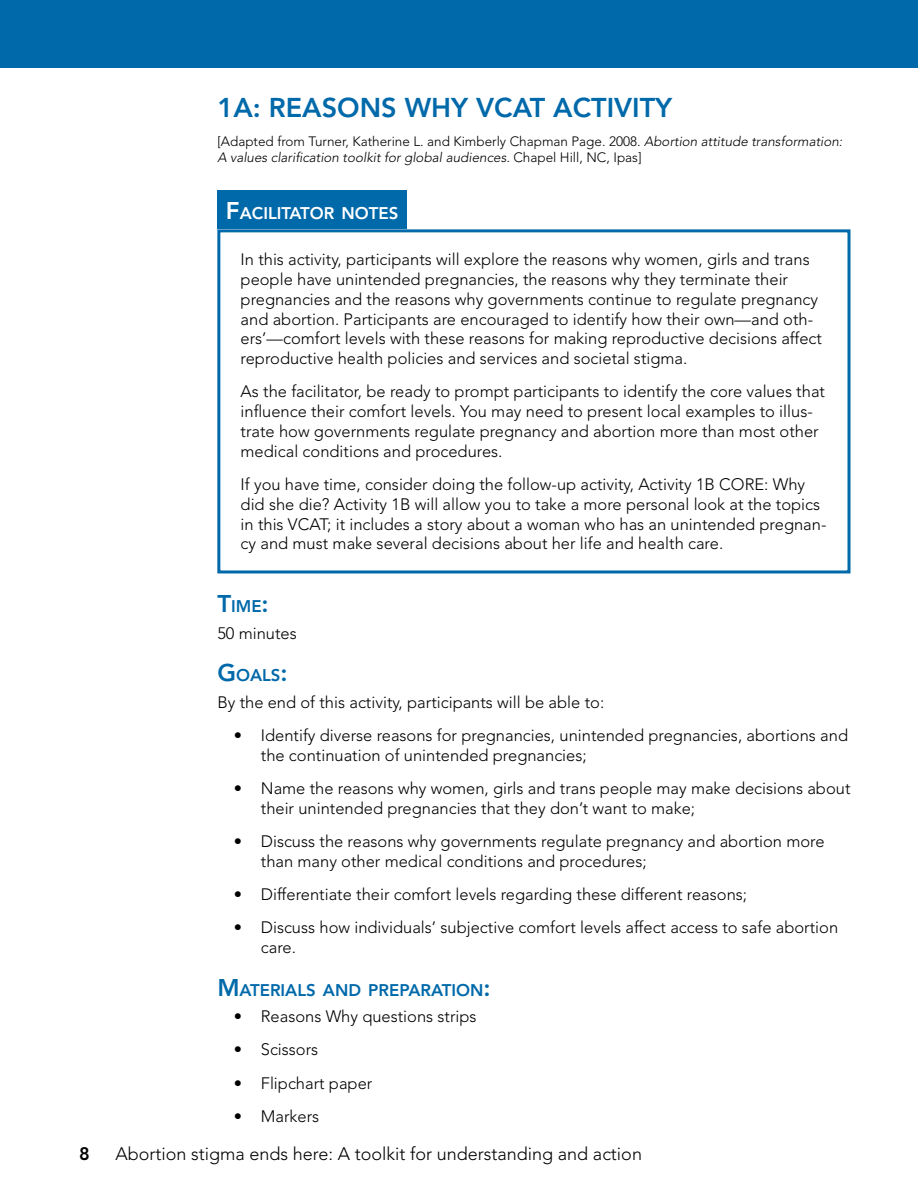
<style>
.page{position:relative;width:918px;height:1188px;background:#fff}
.page>*{position:absolute;margin:0;border:0;box-sizing:border-box;transform-origin:0 0}
.t1{font:800 27px "Avenir LT Std";color:#0069aa}
.t2{font:300 18px "Avenir LT Std";color:#000}
.t3{font:800 18px "Avenir LT Std";color:#000}
.t4{font:800 16.8px "Avenir LT Std";color:#0069aa}
.t5{font:800 16.8px "Avenir LT Std";color:#fff}
.t6{font:300 16.5px/19.8px "Avenir LT Std";color:#000}
.t7{font:300 13.5px/16.2px "Avenir LT Std";color:#000}
.s1{font-style:italic}
.s2{font-size:24px}
</style>
<div class="page">
<div style="left:0;top:0;width:918px;height:68px;background:#0069aa"></div>
<div style="left:217px;top:229px;width:633px;height:344px;border:3px solid #0069aa"></div>
<div style="left:217px;top:191px;width:190px;height:38px;background:#0069aa"></div>
<h1 class="t1" style="left:217px;top:91px;width:456px">1A: REASONS WHY VCAT ACTIVITY</h1>
<p class="t7" style="left:217px;top:134px;width:627px">[Adapted from Turner, Katherine L. and Kimberly Chapman Page. 2008. <span class="s1">Abortion attitude transformation:<br>A values clarification toolkit for global audiences.</span> Chapel Hill, NC, Ipas]</p>
<p class="t5" style="left:226px;top:203px;width:174px"><span class="s2">F</span>ACILITATOR NOTES</p>
<p class="t6" style="left:241px;top:250px;width:583px">In this activity, participants will explore the reasons why women, girls and trans people have unintended pregnancies, the reasons why they terminate their pregnancies and the reasons why governments continue to regulate pregnancy and abortion. Participants are encouraged to identify how their own—and oth&shy;ers’—comfort levels with these reasons for making reproductive decisions affect reproductive health policies and services and societal stigma.</p>
<p class="t6" style="left:241px;top:382px;width:586px">As the facilitator, be ready to prompt participants to identify the core values that influence their comfort levels. You may need to present local examples to illus&shy;trate how governments regulate pregnancy and abortion more than most other medical conditions and procedures.</p>
<p class="t6" style="left:241px;top:475px;width:587px">If you have time, consider doing the follow-up activity, Activity 1B CORE: Why did she die? Activity 1B will allow you to take a more personal look at the topics in this VCAT; it includes a story about a woman who has an unintended pregnan&shy;cy and must make several decisions about her life and health care.</p>
<p class="t4" style="left:217px;top:596px;width:53px"><span class="s2">T</span>IME<span class="s2">:</span></p>
<p class="t6" style="left:217px;top:623px;width:81px">50 minutes</p>
<p class="t4" style="left:217px;top:665px;width:72px"><span class="s2">G</span>OALS<span class="s2">:</span></p>
<p class="t6" style="left:217px;top:692px;width:388px">By the end of this activity, participants will be able to:</p>
<p class="t6" style="left:261px;top:725px;width:589px;text-indent:-27px">• Identify diverse reasons for pregnancies, unintended pregnancies, abortions and the continuation of unintended pregnancies;</p>
<p class="t6" style="left:261px;top:778px;width:591px;text-indent:-27px">• Name the reasons why women, girls and trans people may make decisions about their unintended pregnancies that they don’t want to make;</p>
<p class="t6" style="left:261px;top:832px;width:565px;text-indent:-27px">• Discuss the reasons why governments regulate pregnancy and abortion more than many other medical conditions and procedures;</p>
<p class="t6" style="left:234px;top:885px;width:515px">• Differentiate their comfort levels regarding these different reasons;</p>
<p class="t6" style="left:261px;top:918px;width:579px;text-indent:-27px">• Discuss how individuals’ subjective comfort levels affect access to safe abortion care.</p>
<p class="t4" style="left:217px;top:980px;width:275px"><span class="s2">M</span>ATERIALS AND PREPARATION<span class="s2">:</span></p>
<p class="t6" style="left:234px;top:1007px;width:244px">• Reasons Why questions strips</p>
<p class="t6" style="left:234px;top:1040px;width:86px">• Scissors</p>
<p class="t6" style="left:234px;top:1073px;width:140px">• Flipchart paper</p>
<p class="t6" style="left:234px;top:1106px;width:87px">• Markers</p>
<p class="t3" style="left:79px;top:1143px;width:12px">8</p>
<p class="t2" style="left:115px;top:1143px;width:528px">Abortion stigma ends here: A toolkit for understanding and action</p>
</div>
